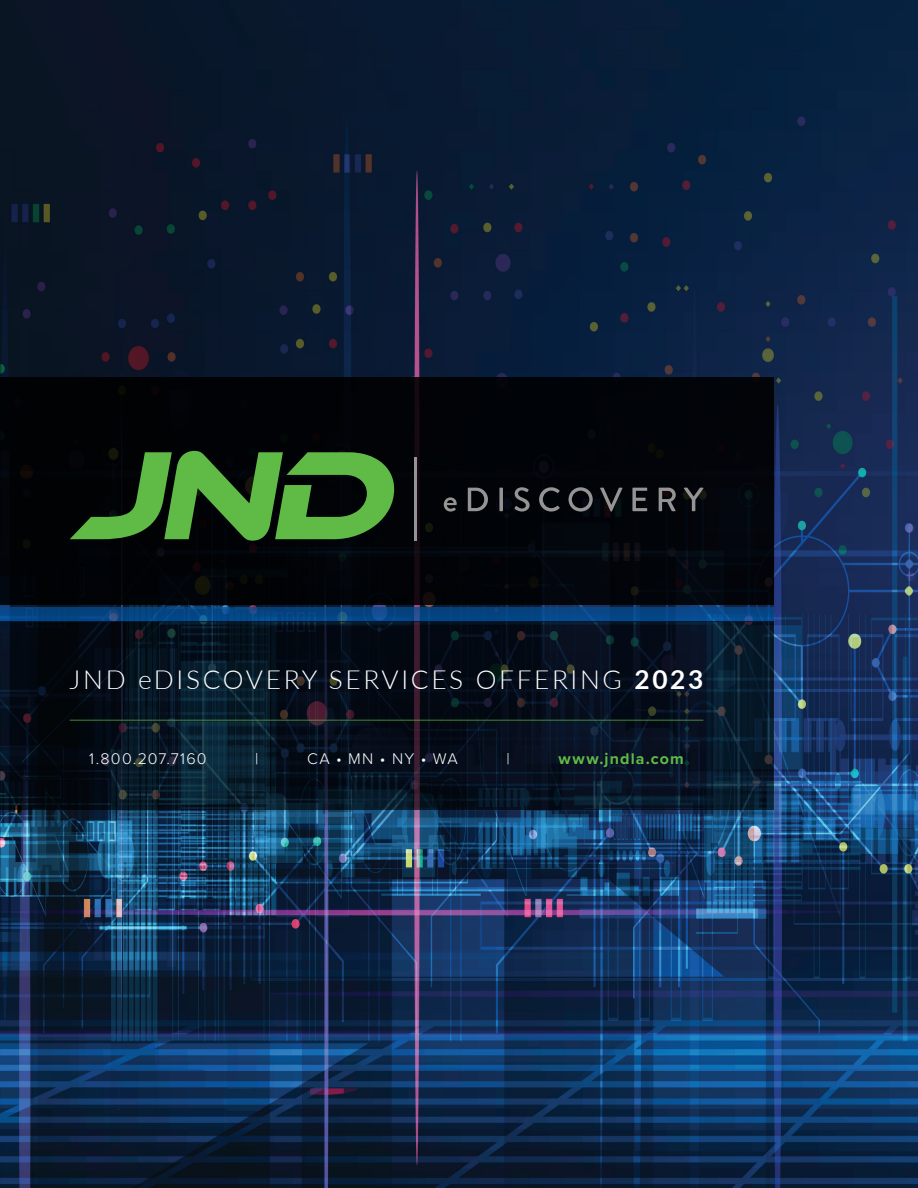
<style>
.page{position:relative;width:918px;height:1188px;background:#fff}
.page>*{position:absolute;margin:0;border:0;box-sizing:border-box;transform-origin:0 0}
.t1{font:300 26.25px "Lato";letter-spacing:.1em;color:#fff}
.t2{font:300 16.05px "Proxima Nova";letter-spacing:.08em;color:#fff}
.t3{font:700 16.05px "Proxima Nova";letter-spacing:.07em;color:#60bb46}
.s1{font-weight:700}
</style>
<div class="page">
<img style="left:0;top:0;width:918px;height:1188px">
<div style="left:0;top:380px;width:785px;height:244px;background:#231f20;opacity:.18"></div>
<div style="left:0;top:378px;width:774px;height:227px;background:#010307"></div>
<hr style="left:415px;top:457px;width:2px;height:84px;background:#949494">
<svg style="left:70px;top:451px;width:324px;height:90px"></svg>
<svg style="left:444px;top:487px;width:259px;height:25px"></svg>
<div style="left:0;top:624px;width:785px;height:205px;background:#231f20;opacity:.18"></div>
<svg style="left:0;top:622px;width:774px;height:188px;background:#081321"></svg>
<hr style="left:70px;top:720px;width:633px;height:1px;background:#62bb46">
<p class="t1" style="left:70px;top:661px;width:635px">JND eDISCOVERY SERVICES OFFERING <span class="s1">2023</span></p>
<p class="t2" style="left:89px;top:747px;width:119px">1.800.207.7160</p>
<p class="t2" style="left:255px;top:747px;width:5px">|</p>
<p class="t2" style="left:307px;top:747px;width:152px">CA • MN • NY • WA</p>
<p class="t2" style="left:506px;top:747px;width:5px">|</p>
<p class="t3" style="left:558px;top:747px;width:127px">www.jndla.com</p>
</div>
